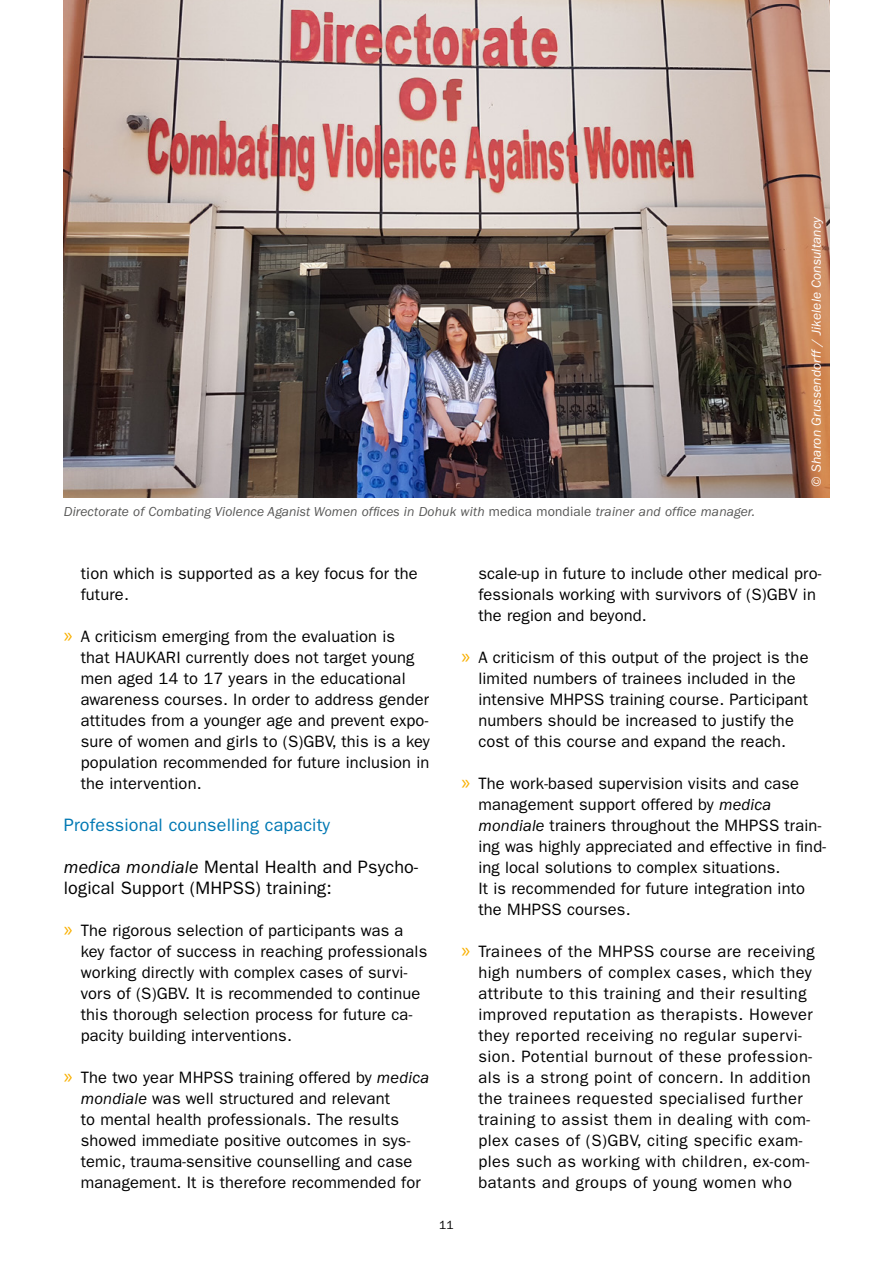
<style>
.page{position:relative;width:893px;height:1263px;background:#fff}
.page>*{position:absolute;margin:0;border:0;box-sizing:border-box;transform-origin:0 0}
.t1{font:18px/21px "ITC Franklin Gothic Std";letter-spacing:.01em;color:#000}
.t2{font:18px "ITC Franklin Gothic Std";letter-spacing:.01em;color:#0078b3}
.t3{font:16.5px/21px "ITC Franklin Gothic Std";letter-spacing:.01em;color:#000}
.t4{font:16.5px/21px "ITC Franklin Gothic Std";letter-spacing:.03em;color:#000}
.t5{font:italic 13.5px "ITC Franklin Gothic Std";letter-spacing:.01em;color:#575756}
.t6{font:italic 13.5px "ITC Franklin Gothic Std";letter-spacing:.01em;color:#fff}
.t7{font:12px "ITC Franklin Gothic Std";color:#000}
.s1{font-style:normal}
.s2{font-family:"Myriad Pro";font-size:21px;color:#f9b000}
.s3{font-style:italic}
</style>
<div class="page">
<img style="left:64px;top:0;width:765px;height:498px">
<p class="t5" style="left:64px;top:504px;width:693px">Directorate of Combating Violence Aganist Women offices in Dohuk with <span class="s1">medica mondiale</span> trainer and office manager.</p>
<p class="t6" style="left:809px;top:486px;width:272px;rotate:-90deg">© Sharon Grussendorff / Jikelele Consultancy</p>
<p class="t3" style="left:81px;top:563px;width:338px">tion which is supported as a key focus for the future.</p>
<p class="t3" style="left:81px;top:626px;width:350px;text-indent:-17px"><span class="s2">»</span> A criticism emerging from the evaluation is<br>that HAUKARI currently does not target young men aged 14 to 17 years in the educational awareness courses. In order to address gender attitudes from a younger age and prevent expo&shy;sure of women and girls to (S)GBV, this is a key population recommended for future inclusion in the intervention.</p>
<p class="t2" style="left:64px;top:815px;width:268px">Professional counselling capacity</p>
<p class="t1" style="left:64px;top:857px;width:356px"><span class="s3">medica mondiale</span> Mental Health and Psycho&shy;logical Support (MHPSS) training:</p>
<p class="t3" style="left:81px;top:920px;width:348px;text-indent:-17px"><span class="s2">»</span> The rigorous selection of participants was a key factor of success in reaching professionals working directly with complex cases of survi&shy;vors of (S)GBV. It is recommended to continue this thorough selection process for future ca&shy;pacity building interventions.</p>
<p class="t3" style="left:81px;top:1067px;width:350px;text-indent:-17px"><span class="s2">»</span> The two year MHPSS training offered by <span class="s3">medica mondiale</span> was well structured and relevant<br>to mental health professionals. The results showed immediate positive outcomes in sys&shy;temic, trauma-sensitive counselling and case management. It is therefore recommended for</p>
<p class="t3" style="left:478px;top:563px;width:345px">scale-up in future to include other medical pro&shy;fessionals working with survivors of (S)GBV in the region and beyond.</p>
<p class="t3" style="left:478px;top:647px;width:332px;text-indent:-17px"><span class="s2">»</span> A criticism of this output of the project is the limited numbers of trainees included in the intensive MHPSS training course. Participant numbers should be increased to justify the cost of this course and expand the reach.</p>
<p class="t3" style="left:478px;top:773px;width:349px;text-indent:-17px"><span class="s2">»</span> The work-based supervision visits and case management support offered by <span class="s3">medica mondiale</span> trainers throughout the MHPSS train&shy;ing was highly appreciated and effective in find&shy;ing local solutions to complex situations.<br>It is recommended for future integration into the MHPSS courses.</p>
<p class="t4" style="left:478px;top:941px;width:338px;text-indent:-17px"><span class="s2">»</span> Trainees of the MHPSS course are receiving high numbers of complex cases, which they attribute to this training and their resulting improved reputation as therapists. However they reported receiving no regular supervi&shy;sion. Potential burnout of these profession&shy;als is a strong point of concern. In addition the trainees requested specialised further training to assist them in dealing with com&shy;plex cases of (S)GBV, citing specific exam&shy;ples such as working with children, ex-com&shy;batants and groups of young women who</p>
<p class="t7" style="left:439px;top:1218px;width:16px">11</p>
</div>
